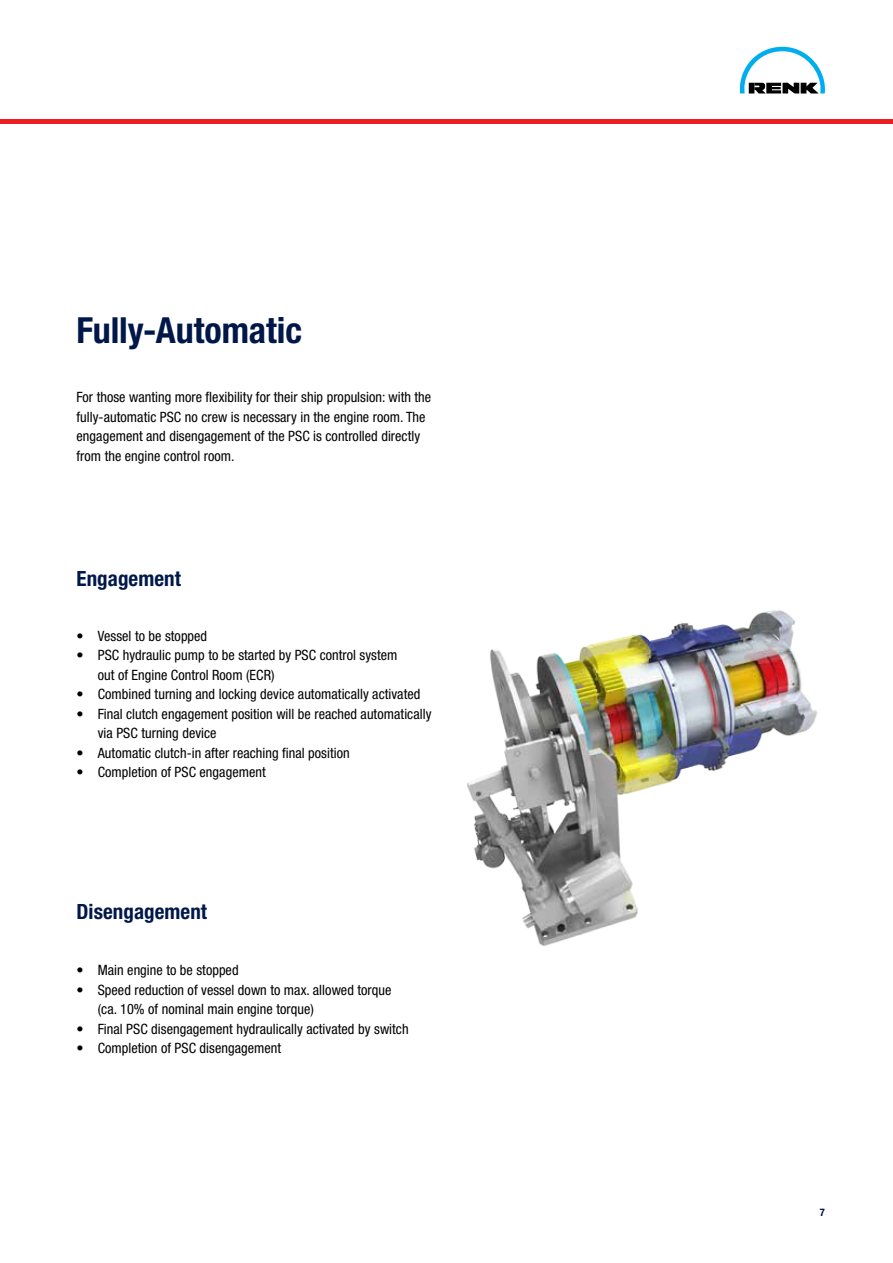
<style>
.page{position:relative;width:893px;height:1263px;background:#fff}
.page>*{position:absolute;margin:0;border:0;box-sizing:border-box;transform-origin:0 0}
.t1{font:700 condensed 36px "Helvetica Neue LT";letter-spacing:-.005em;color:#001849}
.t2{font:700 condensed 21px "Helvetica Neue LT";letter-spacing:.005em;color:#001849}
.t3{font:condensed 14.25px/19.5px "Helvetica Neue LT";letter-spacing:.005em;color:#000}
.t4{font:700 condensed 10.5px "Helvetica Neue LT";color:#001849}
</style>
<div class="page">
<img style="left:467px;top:610px;width:351px;height:336px">
<hr style="left:0;top:119px;width:893px;height:4px;background:#ed1d24">
<svg style="left:740px;top:47px;width:85px;height:46px"></svg>
<h1 class="t1" style="left:77px;top:308px;width:227px">Fully-Automatic</h1>
<p class="t3" style="left:77px;top:388px;width:356px">For those wanting more flexibility for their ship propulsion: with the fully-automatic PSC no crew is necessary in the engine room. The engagement and disengagement of the PSC is controlled directly from the engine control room.</p>
<h2 class="t2" style="left:77px;top:566px;width:106px">Engagement</h2>
<p class="t3" style="left:77px;top:626px;width:132px">• Vessel to be stopped</p>
<p class="t3" style="left:98px;top:645px;width:301px;text-indent:-21px">• PSC hydraulic pump to be started by PSC control system out of Engine Control Room (ECR)</p>
<p class="t3" style="left:77px;top:684px;width:345px">• Combined turning and locking device automatically activated</p>
<p class="t3" style="left:98px;top:704px;width:335px;text-indent:-21px">• Final clutch engagement position will be reached automatically via PSC turning device</p>
<p class="t3" style="left:77px;top:743px;width:275px">• Automatic clutch-in after reaching final position</p>
<p class="t3" style="left:77px;top:762px;width:191px">• Completion of PSC engagement</p>
<h2 class="t2" style="left:77px;top:899px;width:132px">Disengagement</h2>
<p class="t3" style="left:77px;top:960px;width:164px">• Main engine to be stopped</p>
<p class="t3" style="left:98px;top:980px;width:295px;text-indent:-21px">• Speed reduction of vessel down to max. allowed torque (ca. 10% of nominal main engine torque)</p>
<p class="t3" style="left:77px;top:1019px;width:334px">• Final PSC disengagement hydraulically activated by switch</p>
<p class="t3" style="left:77px;top:1038px;width:206px">• Completion of PSC disengagement</p>
<p class="t4" style="left:820px;top:1206px;width:7px">7</p>
</div>
